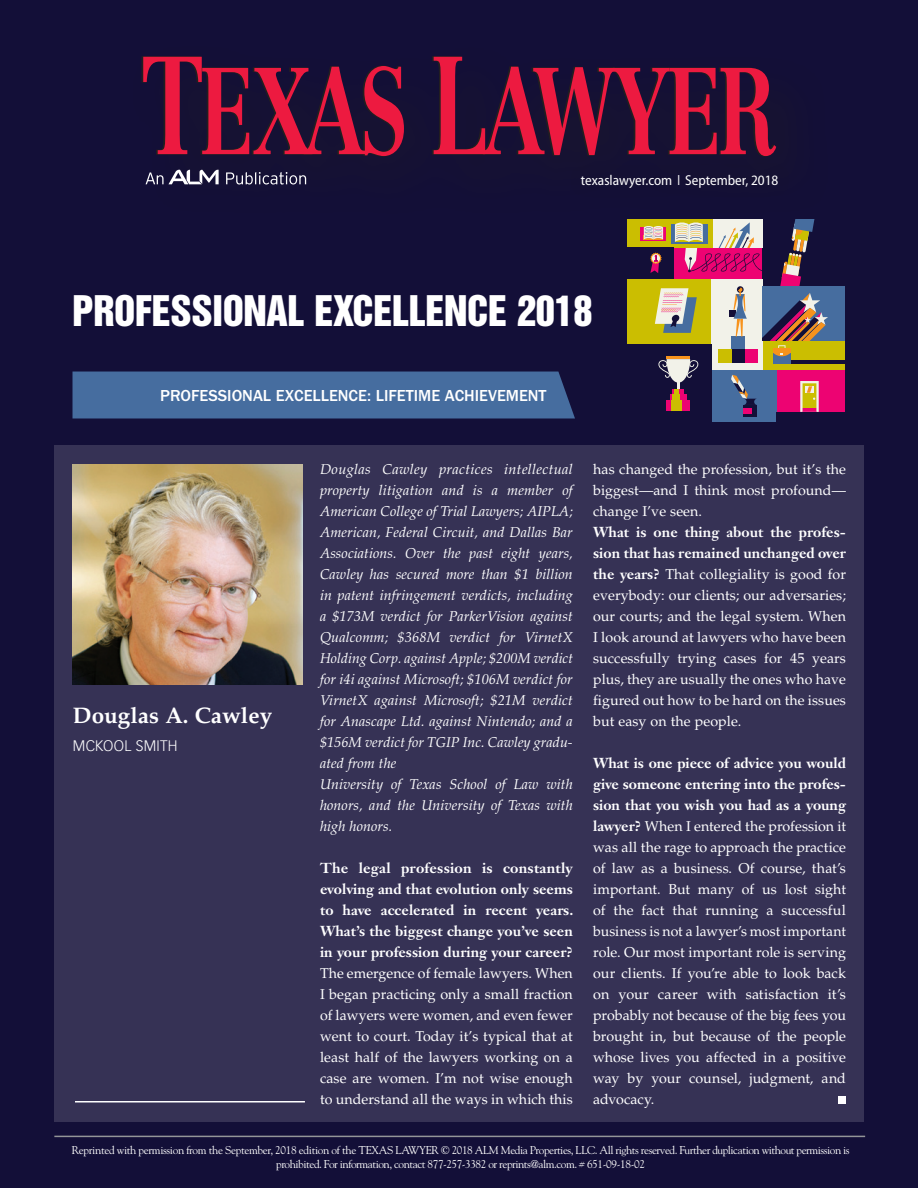
<style>
.page{position:relative;width:918px;height:1188px;background:#130f38}
.page>*{position:absolute;margin:0;border:0;box-sizing:border-box;transform-origin:0 0}
.t1{font:38.55px "Helvetica Inserat LT Std";letter-spacing:-.01em;color:#fff}
.t2{font:700 22.5px "Palatino LT Std";color:#fff}
.t3{font:500 16.5px "ITC Franklin Gothic Std";color:#fff}
.t4{font:300 15px "Vectora LT Std";letter-spacing:.015em;color:#fff}
.t5{font:semi-condensed 14.4px "Myriad Pro";color:#fff}
.t6{font:14.25px/21px "Palatino LT Std";letter-spacing:.005em;color:#fff;text-align:justify}
.t7{font:italic 14.25px/21px "Palatino LT Std";letter-spacing:.005em;color:#fff}
.t8{font:700 14.25px/21px "Janson Text LT Std";letter-spacing:.005em;color:#fff;text-align:justify}
.t9{font:11.25px/13.5px "Goudy Std";letter-spacing:-.04em;color:#fff;text-align:center}
.s1{font-family:"Janson Text LT Std";font-weight:700}
</style>
<div class="page">
<div style="left:54px;top:446px;width:810px;height:676px;background:#363255"></div>
<svg style="left:141px;top:56px;width:263px;height:101px"></svg>
<svg style="left:432px;top:56px;width:344px;height:101px"></svg>
<div style="left:567px;top:161px;width:225px;height:40px;background:#141034"></div>
<div style="left:839px;top:1097px;width:7px;height:7px;background:#fff"></div>
<img style="left:73px;top:464px;width:230px;height:221px">
<hr style="left:75px;top:1101px;width:230px;height:1px;background:#fff">
<div style="left:673px;top:248px;width:90px;height:31px;background:#ed0372"></div>
<div style="left:627px;top:279px;width:85px;height:65px;background:#cbbe01"></div>
<div style="left:763px;top:341px;width:82px;height:29px;background:#cbbe01"></div>
<hr style="left:773px;top:360px;width:72px;height:4px;background:#130f38">
<div style="left:777px;top:370px;width:68px;height:42px;background:#ed0372"></div>
<div style="left:712px;top:279px;width:51px;height:91px;background:#f2f2e9"></div>
<hr style="left:677px;top:370px;width:3px;height:25px;background:#f2f2e9">
<div style="left:673px;top:389px;width:11px;height:7px;background:#ed0372"></div>
<div style="left:670px;top:394px;width:17px;height:6px;background:#ed0372"></div>
<div style="left:667px;top:400px;width:23px;height:10px;background:#ed0372"></div>
<svg style="left:674px;top:389px;width:5px;height:5px"></svg>
<div style="left:673px;top:394px;width:7px;height:6px;background:#cbbe01"></div>
<div style="left:671px;top:400px;width:11px;height:10px;background:#cbbe01"></div>
<div style="left:712px;top:370px;width:65px;height:52px;background:#466d9f"></div>
<div style="left:743px;top:405px;width:14px;height:11px;background:#130f38"></div>
<div style="left:743px;top:408px;width:9px;height:5px;background:#ed0372"></div>
<svg style="left:731px;top:375px;width:26px;height:30px"></svg>
<svg style="left:800px;top:381px;width:19px;height:31px"></svg>
<div style="left:773px;top:348px;width:18px;height:16px;background:#466d9f"></div>
<svg style="left:658px;top:359px;width:40px;height:24px"></svg>
<div style="left:627px;top:219px;width:87px;height:29px;background:#cbbe01"></div>
<div style="left:731px;top:337px;width:14px;height:13px;background:#466d9f"></div>
<div style="left:745px;top:350px;width:13px;height:13px;background:#ed0372"></div>
<div style="left:731px;top:350px;width:14px;height:13px;background:#130f38"></div>
<div style="left:718px;top:350px;width:13px;height:13px;background:#cbbe01"></div>
<div style="left:729px;top:310px;width:7px;height:6px;background:#130f38"></div>
<hr style="left:667px;top:356px;width:23px;height:3px;background:#f7931d">
<svg style="left:655px;top:288px;width:42px;height:45px"></svg>
<svg style="left:650px;top:253px;width:12px;height:20px"></svg>
<svg style="left:733px;top:287px;width:14px;height:50px"></svg>
<div style="left:671px;top:225px;width:36px;height:19px;background:#466d9f"></div>
<svg style="left:641px;top:227px;width:25px;height:14px"></svg>
<svg style="left:644px;top:226px;width:19px;height:13px"></svg>
<svg style="left:780px;top:219px;width:34px;height:68px"></svg>
<div style="left:763px;top:287px;width:82px;height:54px;background:#466d9f"></div>
<svg style="left:763px;top:293px;width:65px;height:64px"></svg>
<div style="left:714px;top:219px;width:49px;height:29px;background:#f2f2e9"></div>
<svg style="left:675px;top:222px;width:88px;height:50px"></svg>
<hr style="left:54px;top:1136px;width:811px;height:1px;background:#939598">
<svg style="left:226px;top:172px;width:80px;height:12px"></svg>
<svg style="left:146px;top:170px;width:73px;height:14px"></svg>
<div style="left:73px;top:372px;width:502px;height:46px;background:#466d9f"></div>
<p class="t5" style="left:581px;top:172px;width:199px">texaslawyer.com ❘ September, 2018</p>
<h1 class="t1" style="left:73px;top:288px;width:521px">PROFESSIONAL EXCELLENCE 2018</h1>
<p class="t3" style="left:160px;top:386px;width:388px">PROFESSIONAL EXCELLENCE: LIFETIME ACHIEVEMENT</p>
<h2 class="t2" style="left:73px;top:703px;width:201px">Douglas A. Cawley</h2>
<p class="t4" style="left:73px;top:737px;width:106px">MCKOOL SMITH</p>
<p class="t7" style="left:320px;top:459px;width:255px">Douglas Cawley practices intellectual property litigation and is a member of American College of Trial Lawyers; AIPLA; American, Federal Circuit, and Dallas Bar Associations. Over the past eight years, Cawley has secured more than $1 billion in patent infringement verdicts, including a $173M verdict for ParkerVision against Qualcomm; $368M verdict for VirnetX Holding Corp. against Apple; $200M verdict for i4i against Microsoft; $106M verdict for VirnetX against Microsoft; $21M verdict for Anascape Ltd. against Nintendo; and a $156M verdict for TGIP Inc. Cawley gradu&shy;ated from the<br>University of Texas School of Law with honors, and the University of Texas with high honors.</p>
<p class="t8" style="left:320px;top:857px;width:255px">The legal profession is constantly evolving and that evolution only seems to have accelerated in recent years.<br>What’s the biggest change you’ve seen in your profession during your career?</p>
<p class="t6" style="left:320px;top:963px;width:254px">The emergence of female lawyers. When I began practicing only a small fraction of lawyers were women, and even fewer went to court. Today it’s typical that at least half of the lawyers working on a case are women. I’m not wise enough to understand all the ways in which this</p>
<p class="t6" style="left:593px;top:459px;width:254px">has changed the profession, but it’s the biggest—and I think most profound— change I’ve seen.</p>
<p class="t8" style="left:593px;top:521px;width:254px">What is one thing about the profes&shy;sion that has remained unchanged over</p>
<p class="t6" style="left:593px;top:564px;width:254px"><span class="s1">the years?</span> That collegiality is good for everybody: our clients; our adversaries; our courts; and the legal system. When I look around at lawyers who have been successfully trying cases for 45 years plus, they are usually the ones who have figured out how to be hard on the issues but easy on the people.</p>
<p class="t8" style="left:593px;top:752px;width:254px">What is one piece of advice you would give someone entering into the profes&shy;sion that you wish you had as a young</p>
<p class="t6" style="left:593px;top:816px;width:254px"><span class="s1">lawyer?</span> When I entered the profession it was all the rage to approach the practice of law as a business. Of course, that’s important. But many of us lost sight of the fact that running a successful business is not a lawyer’s most important role. Our most important role is serving our clients. If you’re able to look back on your career with satisfaction it’s probably not because of the big fees you brought in, but because of the people whose lives you affected in a positive way by your counsel, judgment, and advocacy.</p>
<p class="t9" style="left:72px;top:1143px;width:779px">Reprinted with permission from the September, 2018 edition of the Texas Lawyer © 2018 ALM Media Properties, LLC. All rights reserved. Further duplication without permission is prohibited. For information, contact 877-257-3382 or reprints@alm.com. # 651-09-18-02</p>
</div>
